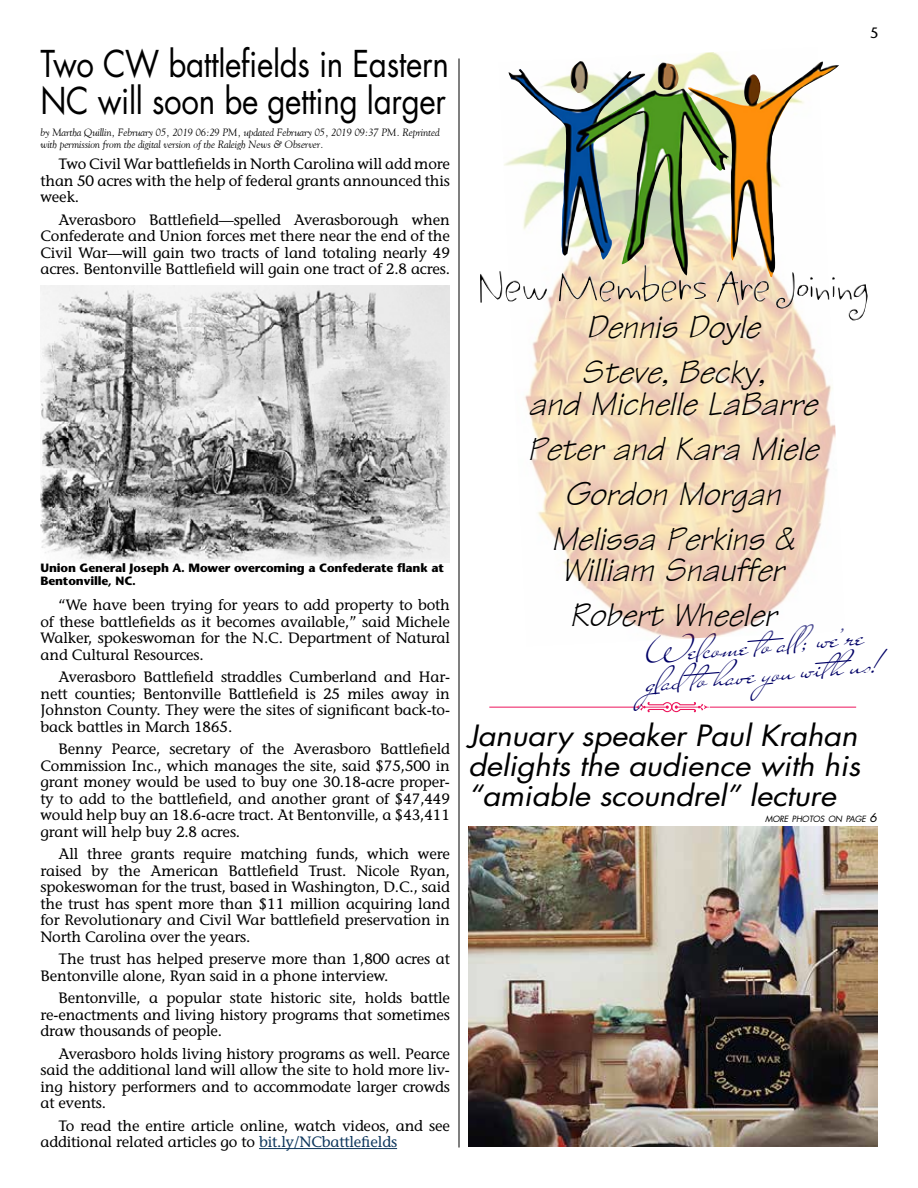
<style>
.page{position:relative;width:918px;height:1188px;background:#fff}
.page>*{position:absolute;margin:0;border:0;box-sizing:border-box;transform-origin:0 0}
.t1{font:36px/37.5px "Futura";letter-spacing:-.01em;color:#000;scale:.87 1}
.t2{font:36px/28.5px "Miss Stanfort";color:#006}
.t3{font:italic 34.5px/45px "Technical";letter-spacing:-.01em;color:#000}
.t4{font:italic 28.5px/30px "Futura";letter-spacing:-.01em;color:#000;text-align:justify;scale:1.1 1}
.t5{font:15px/16.5px "Stone Informal";letter-spacing:-.01em;color:#000;text-align:justify}
.t6{font:15px "Stone Sans";color:#000}
.t7{font:700 12px/13.5px "Stone Sans";letter-spacing:-.01em;color:#000}
.t8{font:italic 10.5px/12px "Gilde";letter-spacing:-.01em;color:#000}
.t9{font:italic 8.4px "Futura";letter-spacing:-.015em;color:#000}
.s1{color:#0e375d}
.s2{font-size:12px}
</style>
<div class="page">
<svg style="left:634px;top:702px;width:76px;height:10px"></svg>
<hr style="left:489px;top:707px;width:145px;height:1px;background:#ed145b">
<hr style="left:710px;top:707px;width:146px;height:1px;background:#ed145b">
<img style="left:499px;top:52px;width:346px;height:587px">
<img style="left:509px;top:61px;width:330px;height:216px">
<hr style="left:459px;top:58px;width:1px;height:1090px;background:#000">
<hr style="left:259px;top:1148px;width:138px;height:1px;background:#0e375d">
<img style="left:40px;top:285px;width:410px;height:278px">
<img style="left:468px;top:826px;width:409px;height:321px">
<h1 class="t1" style="left:40px;top:45px;width:471px">Two CW battlefields in Eastern<br>NC will soon be getting larger</h1>
<p class="t8" style="left:40px;top:126px;width:401px">by Martha Quillin, February 05, 2019 06:29 PM, updated February 05, 2019 09:37 PM. Reprinted with permission from the digital version of the Raleigh News &amp; Observer.</p>
<p class="t5" style="left:40px;top:156px;width:411px;text-indent:18px">Two Civil War battlefields in North Carolina will add more than 50 acres with the help of federal grants announced this week.</p>
<p class="t5" style="left:40px;top:211px;width:411px;text-indent:18px">Averasboro Battlefield—spelled Averasborough when Confederate and Union forces met there near the end of the Civil War—will gain two tracts of land totaling nearly 49 acres. Bentonville Battlefield will gain one tract of 2.8 acres.</p>
<p class="t7" style="left:40px;top:561px;width:405px">Union General Joseph A. Mower overcoming a Confederate flank at<br>Bentonville, NC.</p>
<p class="t5" style="left:40px;top:597px;width:411px;text-indent:18px">“We have been trying for years to add property to both of these battlefields as it becomes available,” said Michele Walker, spokeswoman for the N.C. Department of Natural and Cultural Resources.</p>
<p class="t5" style="left:40px;top:669px;width:411px;text-indent:18px">Averasboro Battlefield straddles Cumberland and Har&shy;nett counties; Bentonville Battlefield is 25 miles away in Johnston County. They were the sites of significant back-to&shy;back battles in March 1865.</p>
<p class="t5" style="left:40px;top:741px;width:411px;text-indent:18px">Benny Pearce, secretary of the Averasboro Battlefield Commission Inc., which manages the site, said $75,500 in grant money would be used to buy one 30.18-acre proper&shy;ty to add to the battlefield, and another grant of $47,449 would help buy an 18.6-acre tract. At Bentonville, a $43,411 grant will help buy 2.8 acres.</p>
<p class="t5" style="left:40px;top:846px;width:411px;text-indent:18px">All three grants require matching funds, which were raised by the American Battlefield Trust. Nicole Ryan, spokeswoman for the trust, based in Washington, D.C., said the trust has spent more than $11 million acquiring land for Revolutionary and Civil War battlefield preservation in North Carolina over the years.</p>
<p class="t5" style="left:40px;top:951px;width:411px;text-indent:18px">The trust has helped preserve more than 1,800 acres at<br>Bentonville alone, Ryan said in a phone interview.</p>
<p class="t5" style="left:40px;top:990px;width:411px;text-indent:18px">Bentonville, a popular state historic site, holds battle re-enactments and living history programs that sometimes draw thousands of people.</p>
<p class="t5" style="left:40px;top:1045px;width:411px;text-indent:18px">Averasboro holds living history programs as well. Pearce said the additional land will allow the site to hold more liv&shy;ing history performers and to accommodate larger crowds at events.</p>
<p class="t5" style="left:40px;top:1117px;width:411px;text-indent:18px">To read the entire article online, watch videos, and see additional related articles go to <span class="s1">bit.ly/NCbattlefields</span></p>
<p class="t6" style="left:870px;top:24px;width:10px">5</p>
<h2 class="t3" style="left:581px;top:305px;width:184px">Dennis Doyle<br>Steve, Becky,</h2>
<h2 class="t3" style="left:527px;top:381px;width:293px;text-align:center">and Michelle LaBarre<br>Peter and Kara Miele<br>Gordon Morgan<br>Melissa Perkins &amp;</h2>
<h2 class="t3" style="left:562px;top:548px;width:223px">William Snauffer<br>Robert Wheeler</h2>
<h1 class="t2" style="left:641px;top:637px;width:242px;rotate:-5deg">Welcome to all; we’re glad to have you with us!</h1>
<h3 class="t4" style="left:468px;top:721px;width:358px">January speaker Paul Krahan delights the audience with his “amiable scoundrel” lecture</h3>
<p class="t9" style="left:765px;top:813px;width:113px">MORE PHOTOS ON PAGE <span class="s2">6</span></p>
</div>
